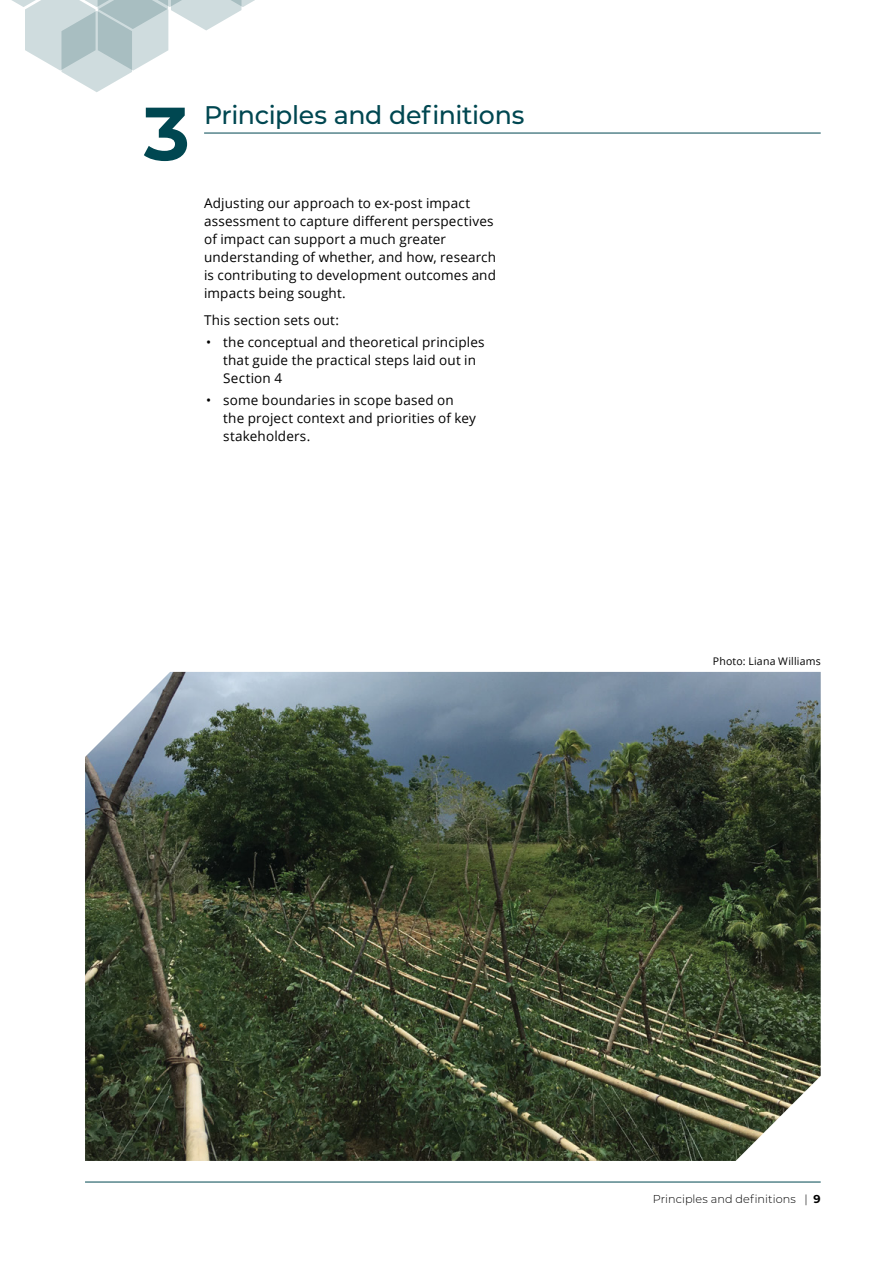
<style>
.page{position:relative;width:893px;height:1263px;background:#fff}
.page>*{position:absolute;margin:0;border:0;box-sizing:border-box;transform-origin:0 0}
.t1{font:700 75px "Montserrat";color:#004751}
.t2{font:500 25.5px "Montserrat";letter-spacing:-.015em;color:#004751}
.Body{font:13.5px/18px "Open Sans";letter-spacing:.01em;color:#000}
.BodyBullet{font:13.5px/18px "Open Sans";letter-spacing:.01em;color:#000}
.BodyBulletLast{font:13.5px/18px "Open Sans";letter-spacing:.01em;color:#000}
.BodyBeforeBullet{font:13.5px "Open Sans";letter-spacing:.015em;color:#000}
.t3{font:300 11.55px "Montserrat";letter-spacing:.005em;color:#000}
.CaptionRA{font:10.5px "Open Sans";letter-spacing:.02em;color:#000}
.s1{font-weight:700}
</style>
<div class="page">
<hr style="left:85px;top:1182px;width:736px;height:1px;background:#004751">
<svg style="left:12px;top:0;width:243px;height:92px"></svg>
<hr style="left:204px;top:133px;width:617px;height:1px;background:#004751">
<img style="left:85px;top:672px;width:736px;height:489px">
<h1 class="t1" style="left:140px;top:79px;width:53px">3</h1>
<h1 class="t2" style="left:204px;top:97px;width:322px">Principles and definitions</h1>
<p class="Body" style="left:204px;top:194px;width:294px">Adjusting our approach to ex-post impact assessment to capture different perspectives of impact can support a much greater understanding of whether, and how, research is contributing to development outcomes and impacts being sought.</p>
<p class="BodyBeforeBullet" style="left:204px;top:310px;width:136px">This section sets out:</p>
<p class="BodyBullet" style="left:223px;top:333px;width:263px;text-indent:-17px">• the conceptual and theoretical principles that guide the practical steps laid out in<br>Section 4</p>
<p class="BodyBulletLast" style="left:223px;top:391px;width:254px;text-indent:-17px">• some boundaries in scope based on the project context and priorities of key stakeholders.</p>
<p class="CaptionRA" style="left:713px;top:654px;width:109px">Photo: Liana Williams</p>
<p class="t3" style="left:653px;top:1191px;width:169px">Principles and definitions | <span class="s1">9</span></p>
</div>
